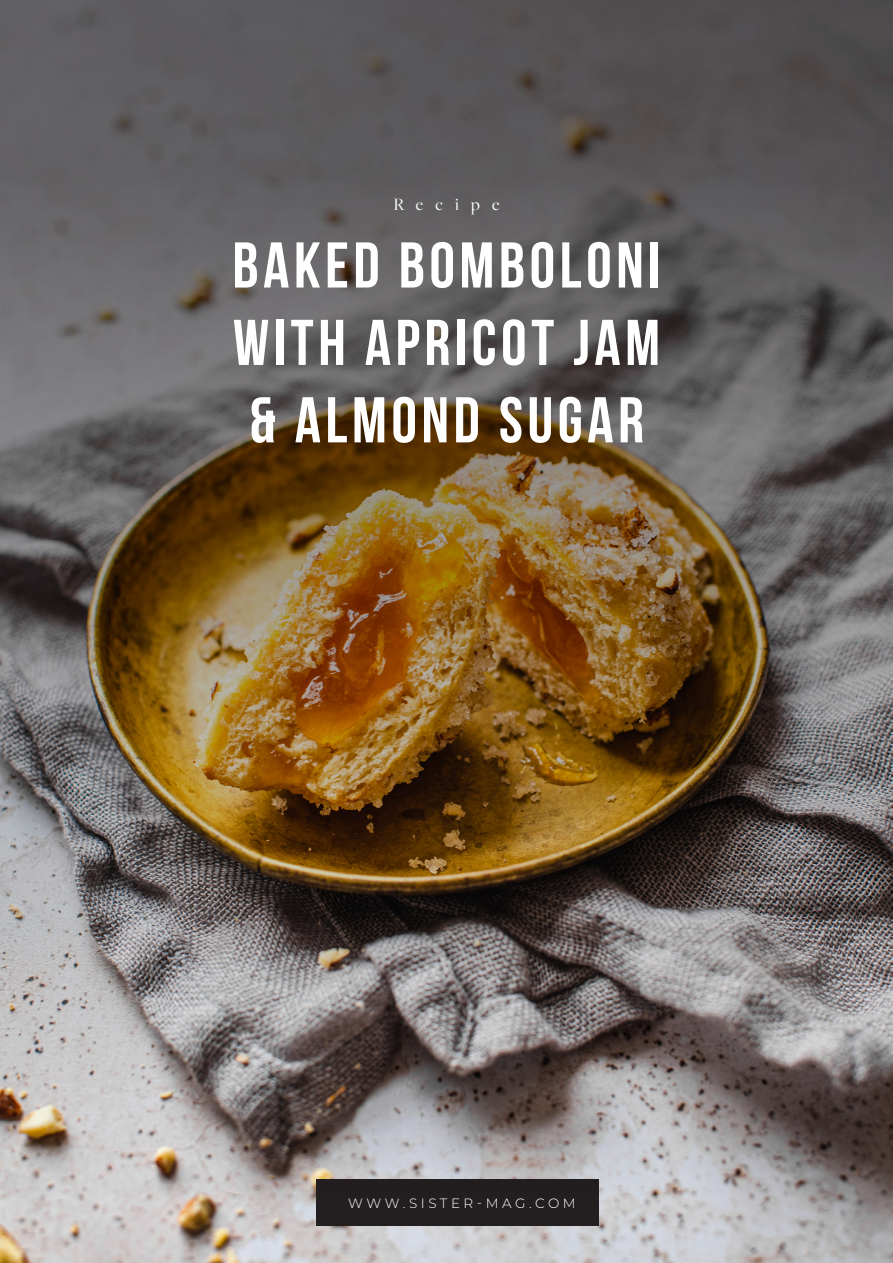
<style>
.page{position:relative;width:893px;height:1263px;background:#fff}
.page>*{position:absolute;margin:0;border:0;box-sizing:border-box;transform-origin:0 0}
.t1{font:64.5px/77.4px "Bebas Neue";letter-spacing:.07em;color:#fff;text-align:justify}
.t2{font:18px "Freight Big";letter-spacing:.68em;color:#fff}
.t3{font:300 13.5px "Montserrat";letter-spacing:.26em;color:#fff}
</style>
<div class="page">
<img style="left:0;top:0;width:893px;height:1263px">
<p class="t2" style="left:393px;top:195px;width:108px">Recipe</p>
<p class="t1" style="left:232px;top:226px;width:430px">BAKED BOMBOLONI WITH APRICOT JAM &amp; ALMOND SUGAR</p>
<p class="t3" style="left:348px;top:1194px;width:229px">WWW.SISTER-MAG.COM</p>
</div>
